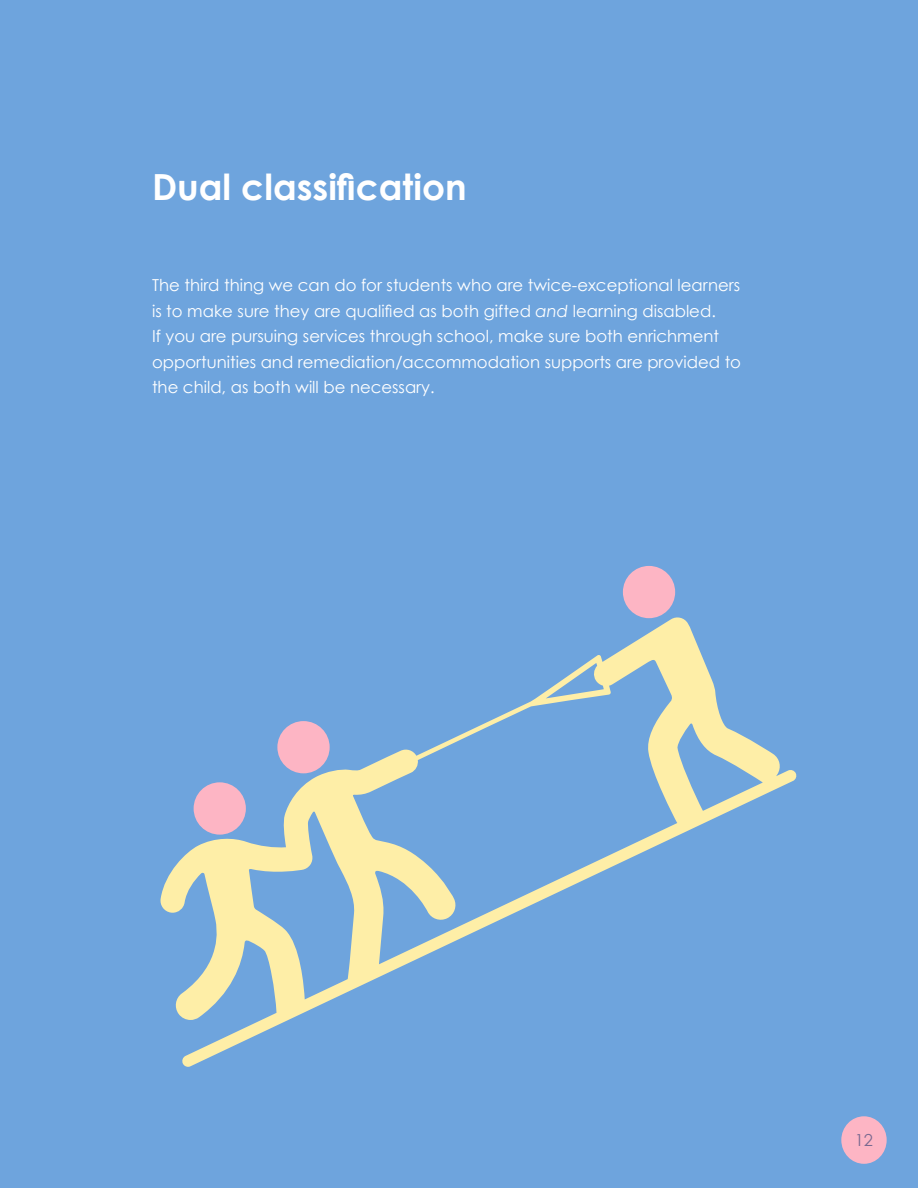
<style>
.page{position:relative;width:918px;height:1188px;background:#6ea4dd}
.page>*{position:absolute;margin:0;border:0;box-sizing:border-box;transform-origin:0 0}
.DrChase{font:700 36px "Century Gothic";color:#fff}
.DrChase-2{font:16.5px/25.5px "Century Gothic";color:#fff}
.DrChase-3{font:16.5px "Century Gothic";color:#796990}
.s1{font-style:italic}
</style>
<div class="page">
<div style="left:841px;top:1116px;width:46px;height:48px;background:#fdb5c4;border-radius:50%"></div>
<div style="left:623px;top:566px;width:52px;height:52px;background:#fdb5c4;border-radius:50%"></div>
<svg style="left:160px;top:616px;width:637px;height:451px"></svg>
<p class="DrChase" style="left:152px;top:164px;width:316px">Dual classification</p>
<p class="DrChase-2" style="left:152px;top:272px;width:591px">The third thing we can do for students who are twice-exceptional learners is to make sure they are qualified as both gifted <span class="s1">and</span> learning disabled.<br>If you are pursuing services through school, make sure both enrichment opportunities and remediation/accommodation supports are provided to the child, as both will be necessary.</p>
<p class="DrChase-3" style="left:855px;top:1130px;width:20px">12</p>
</div>
